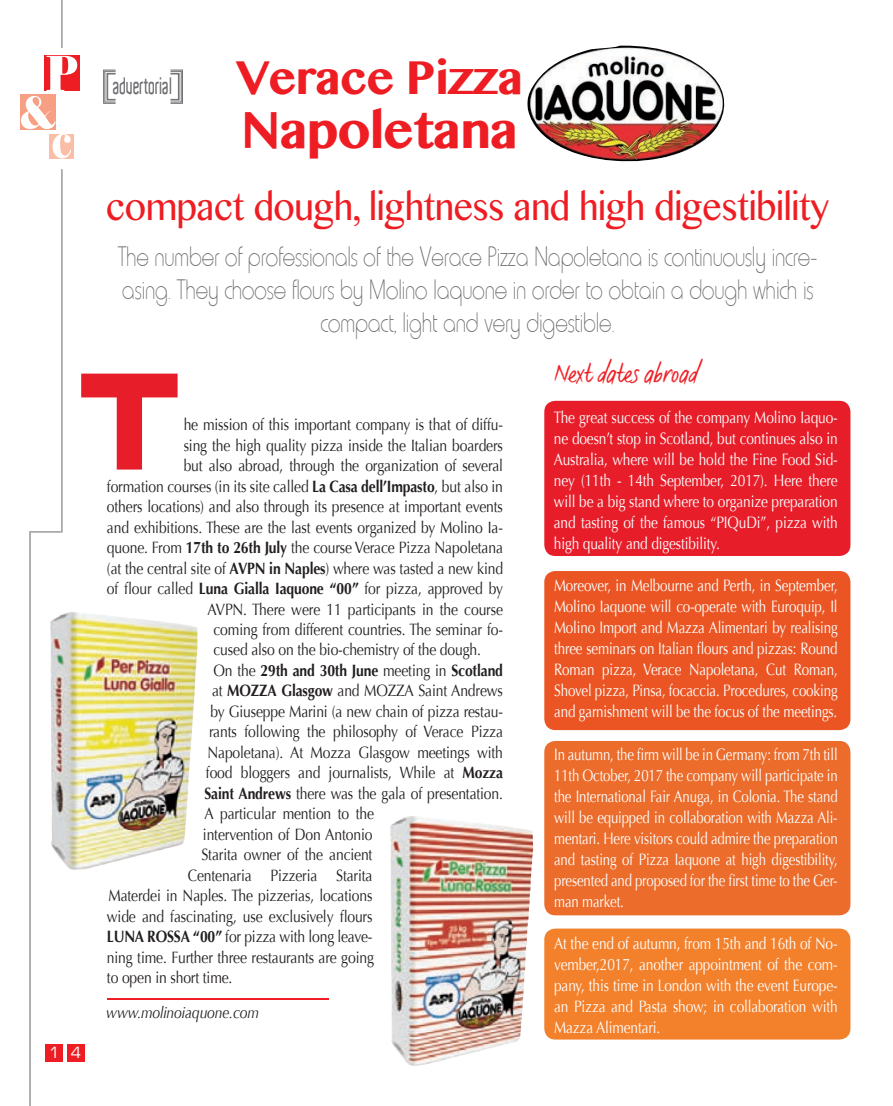
<style>
.page{position:relative;width:893px;height:1106px;background:#fff}
.page>*{position:absolute;margin:0;border:0;box-sizing:border-box;transform-origin:0 0}
.t1{font:132.5px "Eurostile Bold Extended Two";color:#e71e2a;scale:.86 1}
.t2{font:700 45px "Bangla MN";letter-spacing:-.03em;color:#ee1d23}
.t3{font:700 41px "Bangla MN";letter-spacing:-.03em;color:#ee1d23}
.t4{font:33px "Bangla MN";letter-spacing:-.01em;color:#ee1d23;scale:.9 1}
.t5{font:100 28.5px/33px "Hammer";letter-spacing:-.01em;color:#6c6d70;text-align:center;scale:.85 1}
.t6{font:27.25px "FS Sammy";letter-spacing:-.01em;color:#ee1d23;scale:.82 1}
.t7{font:600 23.25px "Aldo";letter-spacing:-.01em;color:#6c6d70;scale:.68 1}
.t8{font:16.5px "Optima";letter-spacing:-.01em;color:#231f20;scale:.85 1}
.t9{font:16.5px/21px "Optima";letter-spacing:-.01em;color:#fff;text-align:justify;scale:.83 1}
.t10{font:16.5px/21px "Optima";letter-spacing:-.01em;color:#fff;text-align:justify;scale:.8 1}
.t11{font:16.5px/21px "Optima";letter-spacing:-.01em;color:#fff;text-align:justify;scale:.81 1}
.t12{font:700 16.5px "Optima";letter-spacing:-.01em;color:#231f20;scale:.85 1}
.t13{font:italic 16.5px "Optima";letter-spacing:-.01em;color:#231f20;scale:.85 1}
.t14{font:15px "Eurostile";color:#fff}
.s1{font-weight:700}
.s2{font-weight:400}
</style>
<div class="page">
<div style="left:67px;top:1044px;width:17px;height:17px;background:#ee1d23"></div>
<hr style="left:61px;top:0;width:1px;height:48px;background:#a8a9ad">
<svg style="left:29px;top:169px;width:34px;height:937px"></svg>
<div style="left:44px;top:56px;width:35px;height:35px;background:#ee1d23"></div>
<svg style="left:21px;top:56px;width:56px;height:102px"></svg>
<div style="left:544px;top:928px;width:306px;height:111px;background:#f3802b;border-radius:11px"></div>
<div style="left:544px;top:741px;width:306px;height:174px;background:#eb6c2b;border-radius:11px"></div>
<div style="left:544px;top:571px;width:306px;height:159px;background:#ea5523;border-radius:11px"></div>
<div style="left:544px;top:401px;width:306px;height:155px;background:#e71e2a;border-radius:11px"></div>
<div style="left:103px;top:70px;width:13px;height:33px;border:1px solid #6c6d70"></div>
<div style="left:107px;top:73px;width:9px;height:27px;border:1px solid #6c6d70"></div>
<div style="left:170px;top:70px;width:13px;height:33px;border:1px solid #6c6d70"></div>
<div style="left:170px;top:73px;width:9px;height:27px;border:1px solid #6c6d70"></div>
<img style="left:527px;top:46px;width:198px;height:116px">
<img style="left:50px;top:612px;width:137px;height:258px">
<img style="left:390px;top:816px;width:144px;height:250px">
<hr style="left:107px;top:998px;width:222px;height:1px;background:#ee1e24">
<h3 class="t3" style="left:236px;top:48px;width:289px">Verace Pizza</h3>
<h2 class="t2" style="left:241px;top:97px;width:279px">Napoletana</h2>
<h3 class="t4" style="left:106px;top:183px;width:804px">compact dough, lightness and high digestibility</h3>
<h3 class="t5" style="left:118px;top:240px;width:825px">The number of professionals of the Verace Pizza Napoletana is continuously incre&shy;asing. They choose flours by Molino Iaquone in order to obtain a dough which is compact, light and very digestible.</h3>
<h3 class="t7" style="left:113px;top:73px;width:89px">advertorial</h3>
<h1 class="t1" style="left:79px;top:328px;width:119px">T</h1>
<p class="t8" style="left:184px;top:415px;width:377px">he mission of this important company is that of diffu-</p>
<p class="t8" style="left:184px;top:435px;width:377px">sing the high quality pizza inside the Italian boarders</p>
<p class="t8" style="left:184px;top:456px;width:377px">but also abroad, through the organization of several</p>
<p class="t8" style="left:107px;top:476px;width:467px">formation courses (in its site called <span class="s1">La Casa dell’Impasto</span>, but also in</p>
<p class="t8" style="left:107px;top:497px;width:467px">others locations) and also through its presence at important events</p>
<p class="t8" style="left:107px;top:517px;width:467px">and exhibitions. These are the last events organized by Molino Ia-</p>
<p class="t8" style="left:107px;top:538px;width:467px">quone. From <span class="s1">17th to 26th July</span> the course Verace Pizza Napoletana</p>
<p class="t8" style="left:107px;top:558px;width:467px">(at the central site of <span class="s1">AVPN in Naples</span>) where was tasted a new kind</p>
<p class="t8" style="left:107px;top:579px;width:467px">of flour called <span class="s1">Luna Gialla Iaquone “00”</span> for pizza, approved by</p>
<p class="t8" style="left:207px;top:599px;width:349px">AVPN. There were 11 participants in the course</p>
<p class="t8" style="left:213px;top:620px;width:342px">coming from different countries. The seminar fo-</p>
<p class="t8" style="left:213px;top:640px;width:316px">cused also on the bio-chemistry of the dough.</p>
<p class="t12" style="left:213px;top:660px;width:342px"><span class="s2">On the</span> 29th and 30th June <span class="s2">meeting in</span> Scotland</p>
<p class="t8" style="left:212px;top:681px;width:344px">at <span class="s1">MOZZA Glasgow</span> and MOZZA Saint Andrews</p>
<p class="t8" style="left:210px;top:701px;width:346px">by Giuseppe Marini (a new chain of pizza restau-</p>
<p class="t8" style="left:209px;top:722px;width:347px">rants following the philosophy of Verace Pizza</p>
<p class="t8" style="left:207px;top:742px;width:349px">Napoletana). At Mozza Glasgow meetings with</p>
<p class="t8" style="left:206px;top:763px;width:351px">food bloggers and journalists, While at <span class="s1">Mozza</span></p>
<p class="t8" style="left:204px;top:783px;width:353px"><span class="s1">Saint Andrews</span> there was the gala of presentation.</p>
<p class="t8" style="left:204px;top:804px;width:201px">A particular mention to the</p>
<p class="t8" style="left:203px;top:824px;width:201px">intervention of Don Antonio</p>
<p class="t8" style="left:201px;top:845px;width:203px">Starita owner of the ancient</p>
<p class="t8" style="left:188px;top:865px;width:219px">Centenaria Pizzeria Starita</p>
<p class="t8" style="left:108px;top:886px;width:312px">Materdei in Naples. The pizzerias, locations</p>
<p class="t8" style="left:107px;top:906px;width:314px">wide and fascinating, use exclusively flours</p>
<p class="t8" style="left:107px;top:927px;width:314px"><span class="s1">LUNA ROSSA “00”</span> for pizza with long leave-</p>
<p class="t8" style="left:107px;top:947px;width:316px">ning time. Further three restaurants are going</p>
<p class="t8" style="left:107px;top:968px;width:149px">to open in short time.</p>
<p class="t14" style="left:49px;top:1047px;width:34px">1 4</p>
<p class="t13" style="left:106px;top:1003px;width:181px">www.molinoiaquone.com</p>
<h3 class="t6" style="left:554px;top:357px;width:177px">Next dates abroad</h3>
<p class="t9" style="left:554px;top:407px;width:343px">The great success of the company Molino Iaquo&shy;ne doesn’t stop in Scotland, but continues also in Australia, where will be hold the Fine Food Sid&shy;ney (11th - 14th September, 2017). Here there will be a big stand where to organize preparation and tasting of the famous “PIQuDi”, pizza with high quality and digestibility.</p>
<p class="t11" style="left:554px;top:575px;width:352px">Moreover, in Melbourne and Perth, in September, Molino Iaquone will co-operate with Euroquip, Il Molino Import and Mazza Alimentari by realising three seminars on Italian flours and pizzas: Round Roman pizza, Verace Napoletana, Cut Roman, Shovel pizza, Pinsa, focaccia. Procedures, cooking and garnishment will be the focus of the meetings.</p>
<p class="t10" style="left:554px;top:744px;width:356px">In autumn, the firm will be in Germany: from 7th till 11th October, 2017 the company will participate in the International Fair Anuga, in Colonia. The stand will be equipped in collaboration with Mazza Ali&shy;mentari. Here visitors could admire the preparation and tasting of Pizza Iaquone at high digestibility, presented and proposed for the first time to the Ger&shy;man market.</p>
<p class="t9" style="left:554px;top:933px;width:343px">At the end of autumn, from 15th and 16th of No&shy;vember,2017, another appointment of the com&shy;pany, this time in London with the event Europe&shy;an Pizza and Pasta show; in collaboration with Mazza Alimentari.</p>
</div>
